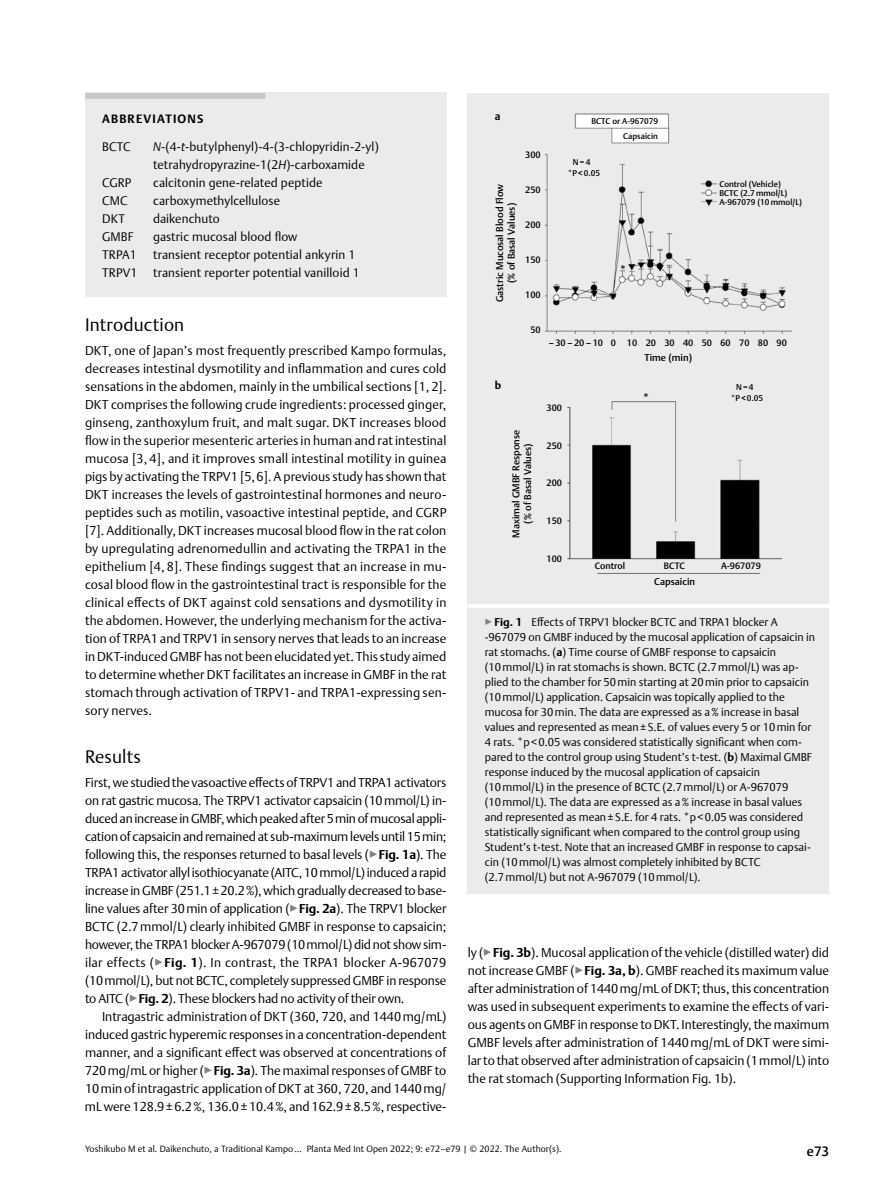
<style>
.page{position:relative;width:893px;height:1191px;background:#fff}
.page>*{position:absolute;margin:0;border:0;box-sizing:border-box;transform-origin:0 0}
.t1{font:300 18px "Thieme Argo 2011";letter-spacing:.01em;color:#000}
.t2{font:500 13.5px "Thieme Argo 2011";color:#000}
.t3{font:300 12.75px/18px "Thieme Argo 2011";color:#000;text-align:justify}
.t4{font:500 12.75px "Thieme Argo 2011";color:#000}
.t5{font:300 12.3px/18px "Thieme Argo 2011";letter-spacing:.01em;color:#000}
.t6{font:700 12px "Thieme Argo 2011";letter-spacing:.1em;color:#000}
.t7{font:300 11.25px/15px "Thieme Argo 2011";color:#000}
.t8{font:700 10.8px "Thieme Argo 2011";color:#000}
.t9{font:500 9.75px/11.7px "Thieme Argo 2011";color:#000;text-align:center}
.t10{font:500 9.15px "Thieme Argo 2011";color:#000}
.t11{font:300 9px "Thieme Argo 2011";letter-spacing:.01em;color:#000}
.t12{font:500 8.25px/10.8px "Thieme Argo 2011";color:#000;text-align:center}
.s1{font-style:italic}
.s2{color:#808285}
.s3{font-weight:700}
</style>
<div class="page">
<div style="left:85px;top:93px;width:362px;height:204px;background:#ebebec"></div>
<div style="left:85px;top:93px;width:180px;height:6px;background:#c7c8ca"></div>
<div style="left:468px;top:604px;width:361px;height:289px;background:#ebebec"></div>
<hr style="left:468px;top:604px;width:361px;height:4px;background:#fff">
<div style="left:468px;top:94px;width:361px;height:510px;background:#ebebec"></div>
<img style="left:545px;top:114px;width:247px;height:219px">
<img style="left:568px;top:401px;width:213px;height:173px">
<p class="t6" style="left:102px;top:110px;width:94px">ABBREVIATIONS</p>
<p class="t5" style="left:102px;top:138px;width:30px">BCTC</p>
<p class="t5" style="left:153px;top:138px;width:227px"><span class="s1">N</span>-(4-<span class="s1">t</span>-butylphenyl)-4-(3-chlopyridin-2-yl) tetrahydropyrazine-1(2<span class="s1">H</span>)-carboxamide</p>
<p class="t5" style="left:102px;top:174px;width:31px">CGRP</p>
<p class="t5" style="left:153px;top:174px;width:171px">calcitonin gene-related peptide</p>
<p class="t5" style="left:102px;top:192px;width:27px">CMC</p>
<p class="t5" style="left:153px;top:192px;width:128px">carboxymethylcellulose</p>
<p class="t5" style="left:102px;top:210px;width:24px">DKT</p>
<p class="t5" style="left:153px;top:210px;width:68px">daikenchuto</p>
<p class="t5" style="left:102px;top:228px;width:33px">GMBF</p>
<p class="t5" style="left:153px;top:228px;width:146px">gastric mucosal blood flow</p>
<p class="t5" style="left:102px;top:246px;width:36px">TRPA1</p>
<p class="t5" style="left:153px;top:246px;width:204px">transient receptor potential ankyrin 1</p>
<p class="t5" style="left:102px;top:264px;width:37px">TRPV1</p>
<p class="t5" style="left:153px;top:264px;width:208px">transient reporter potential vanilloid 1</p>
<h1 class="t1" style="left:85px;top:313px;width:101px">Introduction</h1>
<p class="t3" style="left:85px;top:341px;width:363px">DKT, one of Japan’s most frequently prescribed Kampo formulas, decreases intestinal dysmotility and inflammation and cures cold sensations in the abdomen, mainly in the umbilical sections [1, 2].<br>DKT comprises the following crude ingredients: processed ginger, ginseng, zanthoxylum fruit, and malt sugar. DKT increases blood flow in the superior mesenteric arteries in human and rat intestinal mucosa [3, 4], and it improves small intestinal motility in guinea pigs by activating the TRPV1 [5,6]. A previous study has shown that DKT increases the levels of gastrointestinal hormones and neuro&shy;peptides such as motilin, vasoactive intestinal peptide, and CGRP [7]. Additionally, DKT increases mucosal blood flow in the rat colon by upregulating adrenomedullin and activating the TRPA1 in the epithelium [4, 8]. These findings suggest that an increase in mu&shy;cosal blood flow in the gastrointestinal tract is responsible for the clinical effects of DKT against cold sensations and dysmotility in the abdomen. However, the underlying mechanism for the activa&shy;tion of TRPA1 and TRPV1 in sensory nerves that leads to an increase in DKT-induced GMBF has not been elucidated yet. This study aimed to determine whether DKT facilitates an increase in GMBF in the rat stomach through activation of TRPV1- and TRPA1-expressing sen&shy;sory nerves.</p>
<h1 class="t1" style="left:85px;top:745px;width:57px">Results</h1>
<p class="t3" style="left:85px;top:773px;width:363px">First, we studied the vasoactive effects of TRPV1 and TRPA1 activators on rat gastric mucosa. The TRPV1 activator capsaicin (10mmol/L) in&shy;duced an increase in GMBF, which peaked after 5min of mucosal appli&shy;cation of capsaicin and remained at sub-maximum levels until 15min; following this, the responses returned to basal levels (<span class="s2">▶</span><span class="s3">FIG. 1A</span>). The TRPA1 activator allyl isothiocyanate (AITC, 10 mmol/L) induced a rapid increase in GMBF (251.1±20.2%), which gradually decreased to base&shy;line values after 30min of application (<span class="s2">▶</span><span class="s3">FIG. 2A</span>). The TRPV1 blocker BCTC (2.7mmol/L) clearly inhibited GMBF in response to capsaicin; however, the TRPA1 blocker A-967079 (10mmol/L) did not show sim&shy;ilar effects (<span class="s2">▶</span><span class="s3">FIG. 1</span>). In contrast, the TRPA1 blocker A-967079 (10mmol/L), but not BCTC, completely suppressed GMBF in response to AITC (<span class="s2">▶</span><span class="s3">FIG. 2</span>). These blockers had no activity of their own.</p>
<p class="t3" style="left:85px;top:1007px;width:363px;text-indent:17px">Intragastric administration of DKT (360, 720, and 1440mg/mL) induced gastric hyperemic responses in a concentration-dependent manner, and a significant effect was observed at concentrations of 720mg/mL or higher (<span class="s2">▶</span><span class="s3">FIG. 3A</span>). The maximal responses of GMBF to 10min of intragastric application of DKT at 360, 720, and 1440mg/ mL were 128.9±6.2%, 136.0±10.4%, and 162.9±8.5%, respective-</p>
<p class="t8" style="left:495px;top:109px;width:7px">A</p>
<p class="t9" style="left:494px;top:302px;width:120px;rotate:-90deg">Gastric Mucosal Blood Flow (% of Basal Values)</p>
<p class="t10" style="left:525px;top:149px;width:17px">300</p>
<p class="t10" style="left:525px;top:184px;width:17px">250</p>
<p class="t10" style="left:525px;top:219px;width:17px">200</p>
<p class="t10" style="left:525px;top:254px;width:17px">150</p>
<p class="t10" style="left:525px;top:289px;width:17px">100</p>
<p class="t10" style="left:530px;top:324px;width:12px">50</p>
<p class="t12" style="left:591px;top:116px;width:68px">BCTC or A-967079</p>
<p class="t12" style="left:568px;top:156px;width:34px">N=4<br>*P &lt;0.05</p>
<p class="t12" style="left:623px;top:130px;width:36px">Capsaicin</p>
<p class="t4" style="left:619px;top:262px;width:9px">*</p>
<p class="t12" style="left:719px;top:178px;width:63px">Control (Vehicle)</p>
<p class="t12" style="left:719px;top:187px;width:69px">BCTC (2.7mmol/L)</p>
<p class="t12" style="left:719px;top:197px;width:84px">A-967079 (10mmol/L)</p>
<p class="t10" style="left:549px;top:336px;width:109px">–30–20–10 0 10 20</p>
<p class="t10" style="left:664px;top:336px;width:49px">30 40 50</p>
<p class="t10" style="left:720px;top:336px;width:68px">60 70 80 90</p>
<p class="t9" style="left:644px;top:351px;width:49px">Time (min)</p>
<p class="t8" style="left:495px;top:378px;width:8px">B</p>
<p class="t4" style="left:642px;top:390px;width:9px">*</p>
<p class="t12" style="left:731px;top:381px;width:34px">N=4<br>*P &lt;0.05</p>
<p class="t9" style="left:510px;top:538px;width:110px;rotate:-90deg">Maximal GMBF Response (% of Basal Values)</p>
<p class="t10" style="left:547px;top:402px;width:17px">300</p>
<p class="t10" style="left:547px;top:439px;width:17px">250</p>
<p class="t10" style="left:547px;top:477px;width:17px">200</p>
<p class="t10" style="left:547px;top:515px;width:17px">150</p>
<p class="t10" style="left:547px;top:552px;width:17px">100</p>
<p class="t10" style="left:595px;top:560px;width:32px">Control</p>
<p class="t10" style="left:664px;top:560px;width:22px">BCTC</p>
<p class="t10" style="left:721px;top:560px;width:41px">A-967079</p>
<p class="t9" style="left:654px;top:575px;width:42px">Capsaicin</p>
<p class="t7" style="left:485px;top:614px;width:332px"><span class="s2">▶</span><span class="s3">FIG. 1</span> Effects of TRPV1 blocker BCTC and TRPA1 blocker A -967079 on GMBF induced by the mucosal application of capsaicin in rat stomachs. (<span class="s3">A</span>) Time course of GMBF response to capsaicin (10mmol/L) in rat stomachs is shown. BCTC (2.7mmol/L) was ap&shy;plied to the chamber for 50min starting at 20min prior to capsaicin (10mmol/L) application. Capsaicin was topically applied to the mucosa for 30min. The data are expressed as a% increase in basal values and represented as mean±S.E. of values every 5 or 10min for 4 rats. *p&lt;0.05 was considered statistically significant when com&shy;pared to the control group using Student’s t-test. (<span class="s3">B</span>) Maximal GMBF response induced by the mucosal application of capsaicin (10mmol/L) in the presence of BCTC (2.7mmol/L) or A-967079 (10mmol/L). The data are expressed as a% increase in basal values and represented as mean±S.E. for 4 rats. *p&lt;0.05 was considered statistically significant when compared to the control group using Student’s t-test. Note that an increased GMBF in response to capsai&shy;cin (10mmol/L) was almost completely inhibited by BCTC (2.7mmol/L) but not A-967079 (10mmol/L).</p>
<p class="t3" style="left:468px;top:943px;width:363px">ly (<span class="s2">▶</span><span class="s3">FIG. 3B</span>). Mucosal application of the vehicle (distilled water) did not increase GMBF (<span class="s2">▶</span><span class="s3">FIG. 3A, B</span>). GMBF reached its maximum value after administration of 1440mg/mL of DKT; thus, this concentration was used in subsequent experiments to examine the effects of vari&shy;ous agents on GMBF in response to DKT. Interestingly, the maximum GMBF levels after administration of 1440mg/mL of DKT were simi&shy;lar to that observed after administration of capsaicin (1mmol/L) into the rat stomach (Supporting Information Fig. 1b).</p>
<p class="t11" style="left:85px;top:1143px;width:478px">Yoshikubo M et al. Daikenchuto, a Traditional Kampo … Planta Med Int Open 2022; 9: e72–e79 | © 2022. The Author(s).</p>
<p class="t2" style="left:807px;top:1142px;width:24px">e73</p>
</div>
